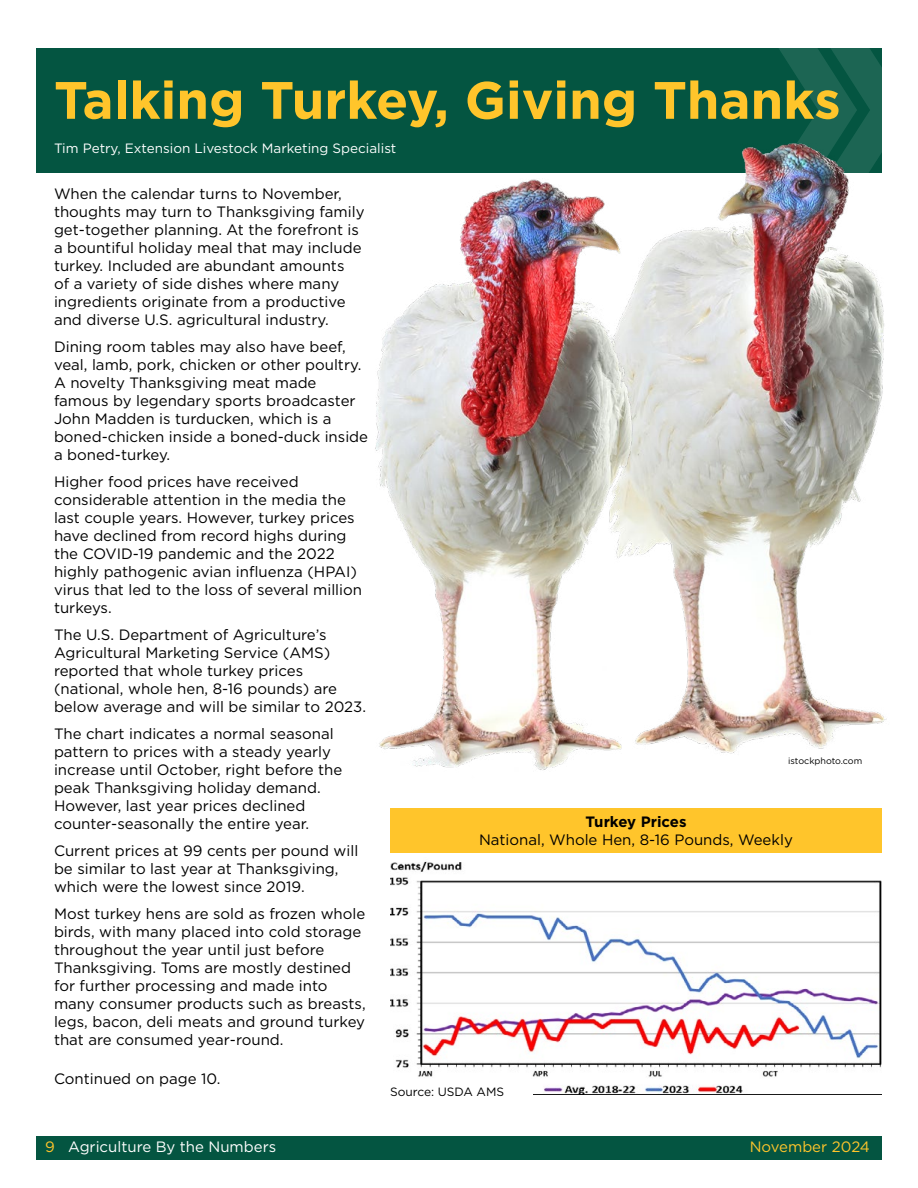
<style>
.page{position:relative;width:918px;height:1188px;background:#fff}
.page>*{position:absolute;margin:0;border:0;box-sizing:border-box;transform-origin:0 0}
.headings{font:700 52.5px "Gotham";color:#ffc52b}
.body{font:15px/18px "Gotham";color:#000}
.figure_headings{font:15px "Gotham";color:#000}
.body-2{font:15px "Gotham";color:#fff}
.body-3{font:15px "Gotham";color:#ffc52b}
.figure_headings-2{font:700 15px "Gotham";color:#000}
.author{font:13.5px "Gotham";color:#fff}
.sources{font:12px "Gotham";color:#000}
.photo_credit{font:9px "Gotham";color:#000}
.s1{color:#ffc52b}
</style>
<div class="page">
<svg style="left:390px;top:861px;width:492px;height:233px"></svg>
<div style="left:473px;top:833px;width:344px;height:45px;background:#fff"></div>
<div style="left:390px;top:808px;width:492px;height:44px;background:#ffc52b"></div>
<div style="left:36px;top:48px;width:846px;height:125px;background:#045541"></div>
<div style="left:36px;top:1136px;width:846px;height:24px;background:#045541"></div>
<div style="left:390px;top:1081px;width:143px;height:37px;background:#fff"></div>
<img style="left:650px;top:48px;width:237px;height:706px">
<img style="left:375px;top:179px;width:275px;height:591px">
<p class="headings" style="left:54px;top:65px;width:788px">Talking Turkey, Giving Thanks</p>
<p class="author" style="left:54px;top:140px;width:344px">Tim Petry, Extension Livestock Marketing Specialist</p>
<p class="body" style="left:54px;top:185px;width:312px">When the calendar turns to November, thoughts may turn to Thanksgiving family get-together planning. At the forefront is a bountiful holiday meal that may include turkey. Included are abundant amounts<br>of a variety of side dishes where many ingredients originate from a productive and diverse U.S. agricultural industry.</p>
<p class="body" style="left:54px;top:338px;width:316px">Dining room tables may also have beef, veal, lamb, pork, chicken or other poultry.<br>A novelty Thanksgiving meat made famous by legendary sports broadcaster John Madden is turducken, which is a boned-chicken inside a boned-duck inside a boned-turkey.</p>
<p class="body" style="left:54px;top:473px;width:310px">Higher food prices have received considerable attention in the media the last couple years. However, turkey prices have declined from record highs during the COVID-19 pandemic and the 2022 highly pathogenic avian influenza (HPAI) virus that led to the loss of several million turkeys.</p>
<p class="body" style="left:54px;top:626px;width:314px">The U.S. Department of Agriculture’s Agricultural Marketing Service (AMS) reported that whole turkey prices (national, whole hen, 8-16 pounds) are below average and will be similar to 2023.</p>
<p class="body" style="left:54px;top:725px;width:290px">The chart indicates a normal seasonal pattern to prices with a steady yearly increase until October, right before the peak Thanksgiving holiday demand.<br>However, last year prices declined counter-seasonally the entire year.</p>
<p class="body" style="left:54px;top:842px;width:306px">Current prices at 99 cents per pound will be similar to last year at Thanksgiving, which were the lowest since 2019.</p>
<p class="body" style="left:54px;top:905px;width:313px">Most turkey hens are sold as frozen whole birds, with many placed into cold storage throughout the year until just before Thanksgiving. Toms are mostly destined for further processing and made into many consumer products such as breasts, legs, bacon, deli meats and ground turkey that are consumed year-round.</p>
<p class="body" style="left:54px;top:1069px;width:168px">Continued on page 10.</p>
<p class="photo_credit" style="left:788px;top:755px;width:76px">istockphoto.com</p>
<p class="figure_headings-2" style="left:585px;top:811px;width:103px">Turkey Prices</p>
<p class="figure_headings" style="left:479px;top:830px;width:315px">National, Whole Hen, 8-16 Pounds, Weekly</p>
<p class="sources" style="left:390px;top:1084px;width:116px">Source: USDA AMS</p>
<p class="body-2" style="left:45px;top:1138px;width:233px"><span class="s1">9</span> Agriculture By the Numbers</p>
<p class="body-3" style="left:750px;top:1138px;width:122px">November 2024</p>
</div>
